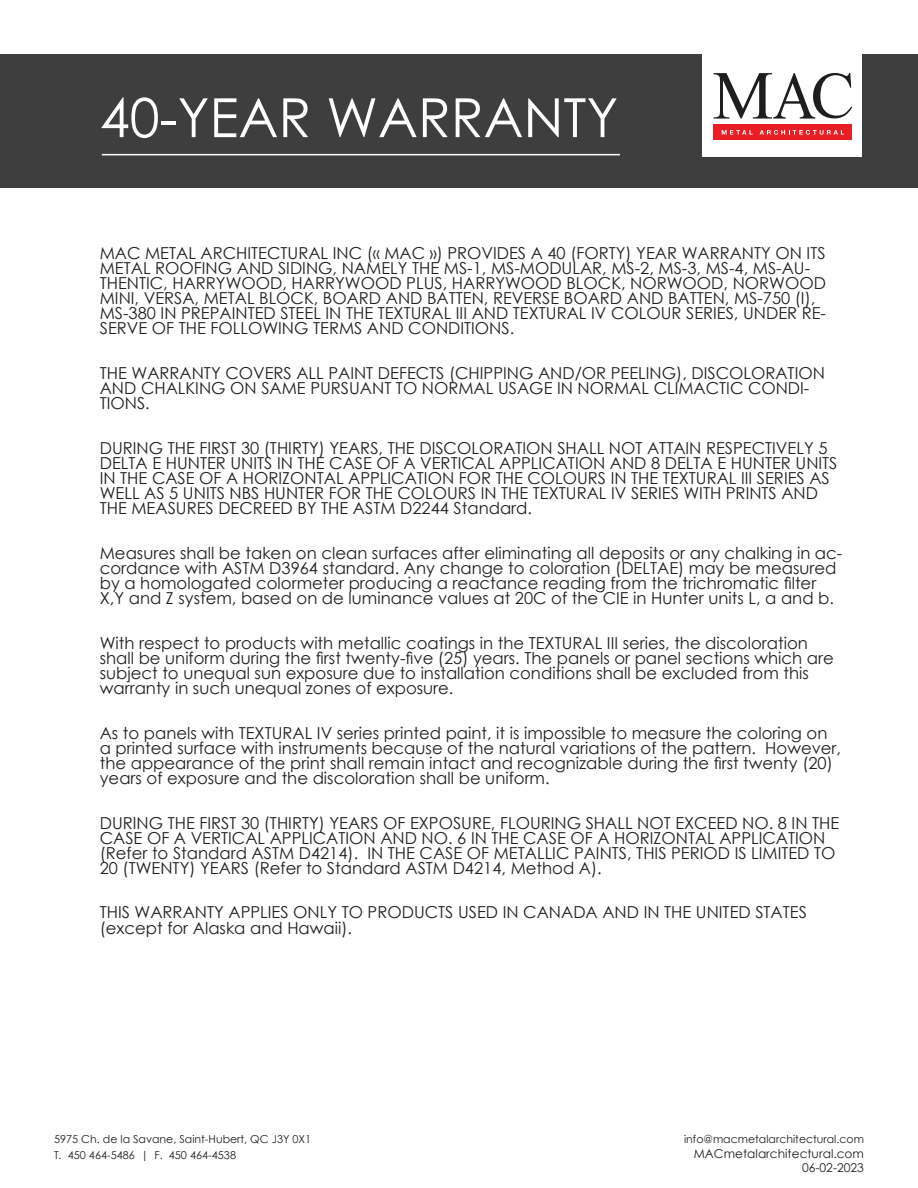
<style>
.page{position:relative;width:918px;height:1188px;background:#fff}
.page>*{position:absolute;margin:0;border:0;box-sizing:border-box;transform-origin:0 0}
.t1{font:54px "Century Gothic";color:#fff}
.t2{font:16.5px/15px "Century Gothic";color:#231f20}
.t3{font:12.15px/14.5px "Century Gothic";color:#231f20;text-align:right}
.t4{font:10.95px/15.8px "Century Gothic";color:#231f20}
</style>
<div class="page">
<div style="left:0;top:54px;width:918px;height:134px;background:#3e3e3f"></div>
<hr style="left:102px;top:154px;width:518px;height:1px;background:#fff">
<div style="left:702px;top:0;width:160px;height:156px;background:#fff"></div>
<svg style="left:714px;top:73px;width:138px;height:46px"></svg>
<div style="left:714px;top:125px;width:138px;height:15px;background:#e71e24"></div>
<svg style="left:722px;top:130px;width:31px;height:5px"></svg>
<svg style="left:760px;top:130px;width:84px;height:5px"></svg>
<h1 class="t1" style="left:100px;top:97px;width:520px">40-YEAR WARRANTY</h1>
<p class="t2" style="left:100px;top:247px;width:728px">MAC METAL ARCHITECTURAL INC (« MAC ») PROVIDES A 40 (FORTY) YEAR WARRANTY ON ITS METAL ROOFING AND SIDING, NAMELY THE MS-1, MS-MODULAR, MS-2, MS-3, MS-4, MS-AU-THENTIC, HARRYWOOD, HARRYWOOD PLUS, HARRYWOOD BLOCK, NORWOOD, NORWOOD MINI, VERSA, METAL BLOCK, BOARD AND BATTEN, REVERSE BOARD AND BATTEN, MS-750 (I), MS-380 IN PREPAINTED STEEL IN THE TEXTURAL III AND TEXTURAL IV COLOUR SERIES, UNDER RE-SERVE OF THE FOLLOWING TERMS AND CONDITIONS.</p>
<p class="t2" style="left:100px;top:367px;width:727px">THE WARRANTY COVERS ALL PAINT DEFECTS (CHIPPING AND/OR PEELING), DISCOLORATION<br>AND CHALKING ON SAME PURSUANT TO NORMAL USAGE IN NORMAL CLIMACTIC CONDI-<br>TIONS.</p>
<p class="t2" style="left:100px;top:442px;width:739px">DURING THE FIRST 30 (THIRTY) YEARS, THE DISCOLORATION SHALL NOT ATTAIN RESPECTIVELY 5<br>DELTA E HUNTER UNITS IN THE CASE OF A VERTICAL APPLICATION AND 8 DELTA E HUNTER UNITS IN THE CASE OF A HORIZONTAL APPLICATION FOR THE COLOURS IN THE TEXTURAL III SERIES AS WELL AS 5 UNITS NBS HUNTER FOR THE COLOURS IN THE TEXTURAL IV SERIES WITH PRINTS AND THE MEASURES DECREED BY THE ASTM D2244 Standard.</p>
<p class="t2" style="left:100px;top:547px;width:744px">Measures shall be taken on clean surfaces after eliminating all deposits or any chalking in ac&shy;cordance with ASTM D3964 standard. Any change to coloration (DELTAE) may be measured by a homologated colormeter producing a reactance reading from the trichromatic filter X,Y and Z system, based on de luminance values at 20C of the CIE in Hunter units L, a and b.</p>
<p class="t2" style="left:100px;top:637px;width:735px">With respect to products with metallic coatings in the TEXTURAL III series, the discoloration shall be uniform during the first twenty-five (25) years. The panels or panel sections which are subject to unequal sun exposure due to installation conditions shall be excluded from this warranty in such unequal zones of exposure.</p>
<p class="t2" style="left:100px;top:727px;width:743px">As to panels with TEXTURAL IV series printed paint, it is impossible to measure the coloring on a printed surface with instruments because of the natural variations of the pattern. However, the appearance of the print shall remain intact and recognizable during the first twenty (20) years of exposure and the discoloration shall be uniform.</p>
<p class="t2" style="left:100px;top:817px;width:741px">DURING THE FIRST 30 (THIRTY) YEARS OF EXPOSURE, FLOURING SHALL NOT EXCEED NO. 8 IN THE CASE OF A VERTICAL APPLICATION AND NO. 6 IN THE CASE OF A HORIZONTAL APPLICATION (Refer to Standard ASTM D4214). IN THE CASE OF METALLIC PAINTS, THIS PERIOD IS LIMITED TO 20 (TWENTY) YEARS (Refer to Standard ASTM D4214, Method A).</p>
<p class="t2" style="left:100px;top:906px;width:709px">THIS WARRANTY APPLIES ONLY TO PRODUCTS USED IN CANADA AND IN THE UNITED STATES (except for Alaska and Hawaii).</p>
<p class="t4" style="left:54px;top:1132px;width:259px">5975 Ch. de la Savane, Saint-Hubert, QC J3Y 0X1<br>T. 450 464-5486 | F. 450 464-4538</p>
<p class="t4" style="left:684px;top:1132px;width:181px">info@macmetalarchitectural.com</p>
<p class="t3" style="left:694px;top:1147px;width:172px">MACmetalarchitectural.com<br>06-02-2023</p>
</div>
